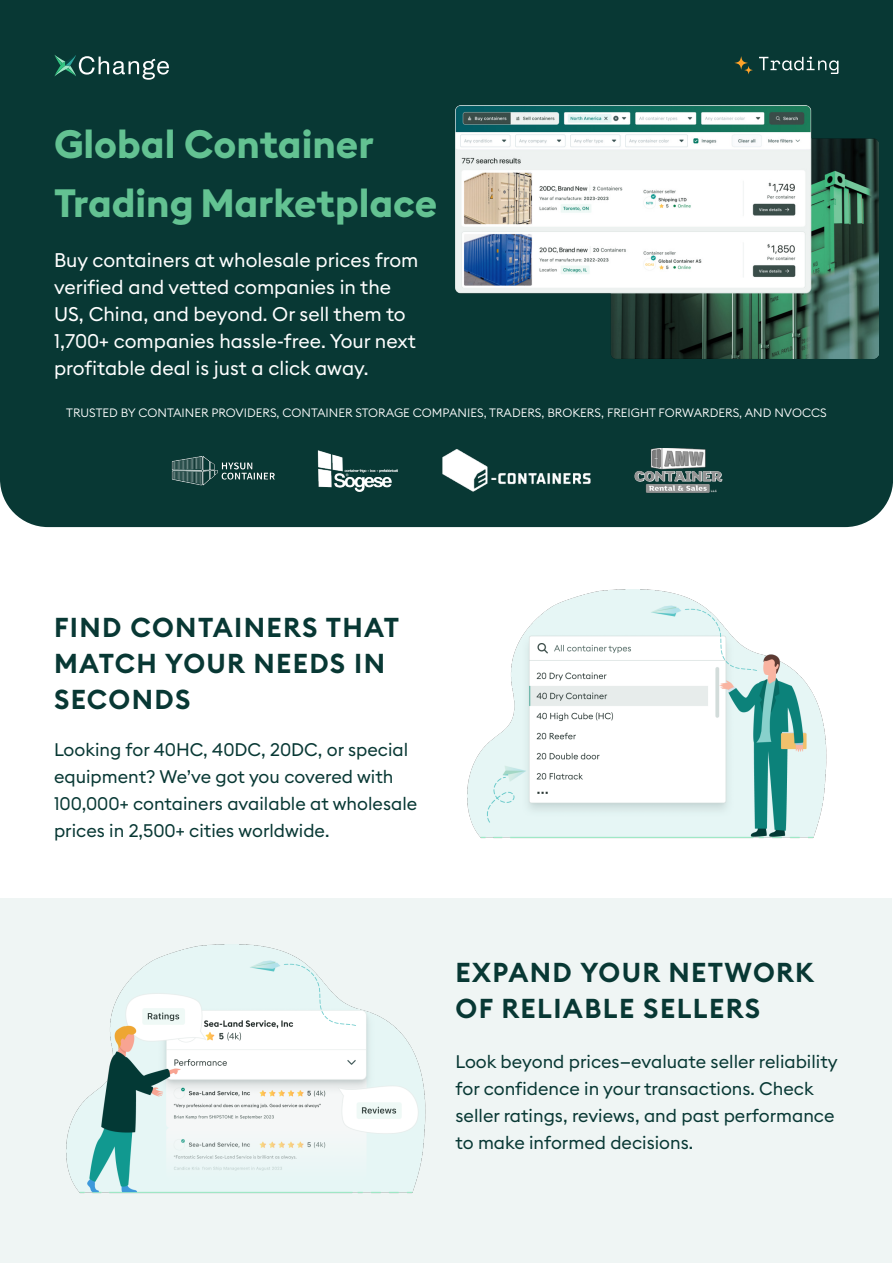
<style>
.page{position:relative;width:893px;height:1263px;background:#fff}
.page>*{position:absolute;margin:0;border:0;box-sizing:border-box;transform-origin:0 0}
.t1{font:700 39px "Euclid Square";color:#63c292}
.t2{font:600 27px/36px "Euclid Square";letter-spacing:.05em;color:#083834}
.t3{font:19.5px/27px "Euclid Square";color:#fff}
.t4{font:18px/27px "Euclid Square";color:#083834}
.t5{font:300 12px "Euclid Square";color:#fff}
</style>
<div class="page">
<div style="left:1px;top:898px;width:891px;height:365px;background:#eff5f4"></div>
<div style="left:0;top:0;width:893px;height:527px;background:#083834"></div>
<svg style="left:54px;top:55px;width:115px;height:25px"></svg>
<svg style="left:734px;top:56px;width:19px;height:18px"></svg>
<svg style="left:759px;top:57px;width:79px;height:17px"></svg>
<img style="left:455px;top:105px;width:424px;height:254px">
<img style="left:467px;top:589px;width:360px;height:250px">
<img style="left:66px;top:944px;width:360px;height:250px">
<img style="left:171px;top:443px;width:262px;height:56px">
<img style="left:441px;top:448px;width:150px;height:46px">
<img style="left:634px;top:448px;width:89px;height:46px">
<p class="t1" style="left:54px;top:120px;width:321px">Global Container</p>
<p class="t1" style="left:54px;top:178px;width:385px">Trading Marketplace</p>
<p class="t3" style="left:54px;top:246px;width:366px">Buy containers at wholesale prices from verified and vetted companies in the US, China, and beyond. Or sell them to 1,700+ companies hassle-free. Your next profitable deal is just a click away.</p>
<p class="t5" style="left:66px;top:405px;width:762px">TRUSTED BY CONTAINER PROVIDERS, CONTAINER STORAGE COMPANIES, TRADERS, BROKERS, FREIGHT FORWARDERS, AND NVOCCS</p>
<p class="t2" style="left:54px;top:610px;width:347px">FIND CONTAINERS THAT<br>MATCH YOUR NEEDS IN<br>SECONDS</p>
<p class="t4" style="left:54px;top:736px;width:365px">Looking for 40HC, 40DC, 20DC, or special equipment? We’ve got you covered with 100,000+ containers available at wholesale prices in 2,500+ cities worldwide.</p>
<p class="t2" style="left:455px;top:955px;width:360px">EXPAND YOUR NETWORK<br>OF RELIABLE SELLERS</p>
<p class="t4" style="left:455px;top:1048px;width:384px">Look beyond prices—evaluate seller reliability for confidence in your transactions. Check seller ratings, reviews, and past performance to make informed decisions.</p>
</div>
